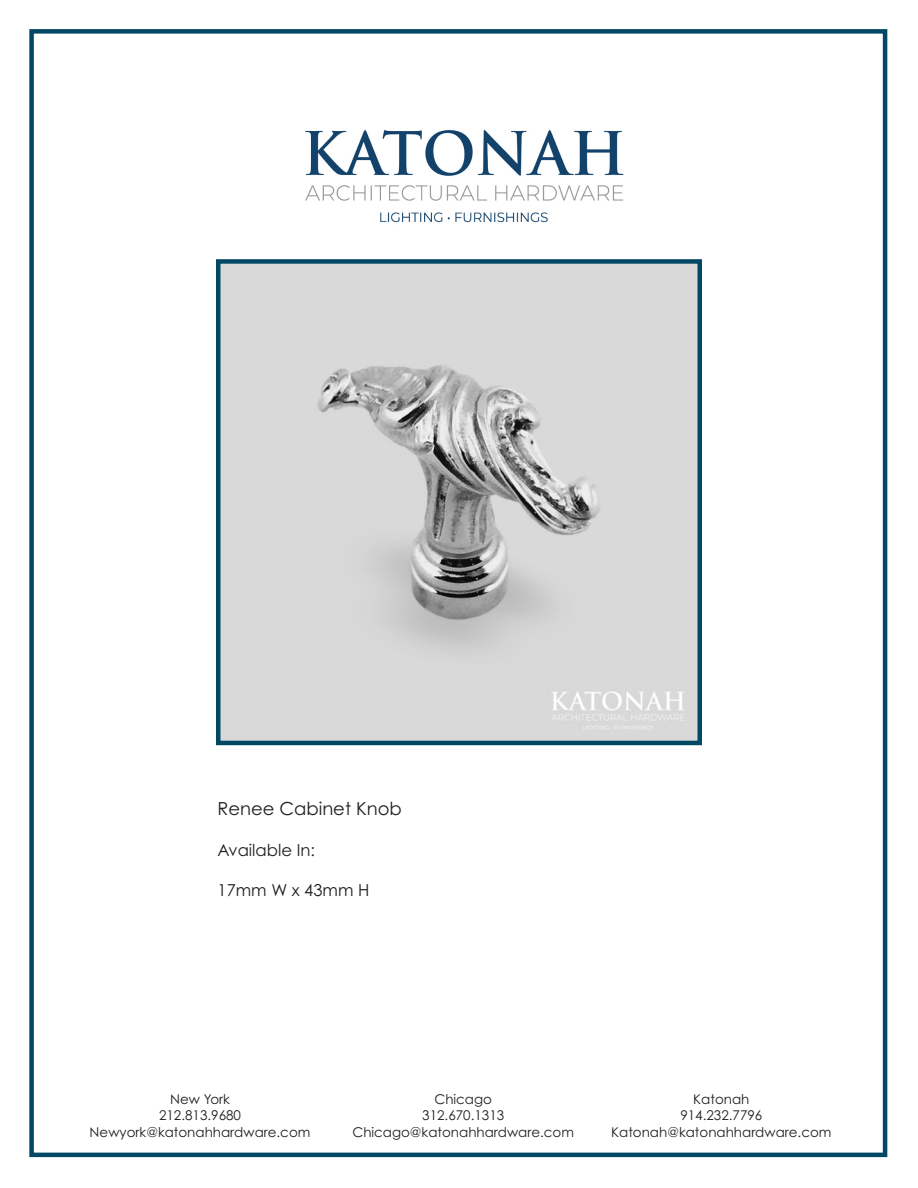
<style>
.page{position:relative;width:918px;height:1188px;background:#fff}
.page>*{position:absolute;margin:0;border:0;box-sizing:border-box;transform-origin:0 0}
.t1{font:18px "Century Gothic Pro";color:#231f20}
.t2{font:16.5px "Century Gothic Pro";color:#231f20}
.t3{font:13.5px "Century Gothic Pro";color:#231f20}
</style>
<div class="page">
<div style="left:29px;top:29px;width:858px;height:1128px;border:4px solid #024865"></div>
<img style="left:221px;top:264px;width:476px;height:476px">
<div style="left:216px;top:259px;width:486px;height:486px;border:4px solid #024865"></div>
<img style="left:305px;top:129px;width:319px;height:94px">
<p class="t1" style="left:218px;top:797px;width:186px">Renee Cabinet Knob</p>
<p class="t2" style="left:218px;top:840px;width:99px">Available In:</p>
<p class="t2" style="left:218px;top:880px;width:153px">17mm W x 43mm H</p>
<p class="t3" style="left:170px;top:1091px;width:61px">New York</p>
<p class="t3" style="left:159px;top:1107px;width:83px">212.813.9680</p>
<p class="t3" style="left:90px;top:1123px;width:222px">Newyork@katonahhardware.com</p>
<p class="t3" style="left:434px;top:1091px;width:59px">Chicago</p>
<p class="t3" style="left:422px;top:1107px;width:83px">312.670.1313</p>
<p class="t3" style="left:352px;top:1123px;width:223px">Chicago@katonahhardware.com</p>
<p class="t3" style="left:693px;top:1091px;width:58px">Katonah</p>
<p class="t3" style="left:680px;top:1107px;width:83px">914.232.7796</p>
<p class="t3" style="left:611px;top:1123px;width:222px">Katonah@katonahhardware.com</p>
</div>
